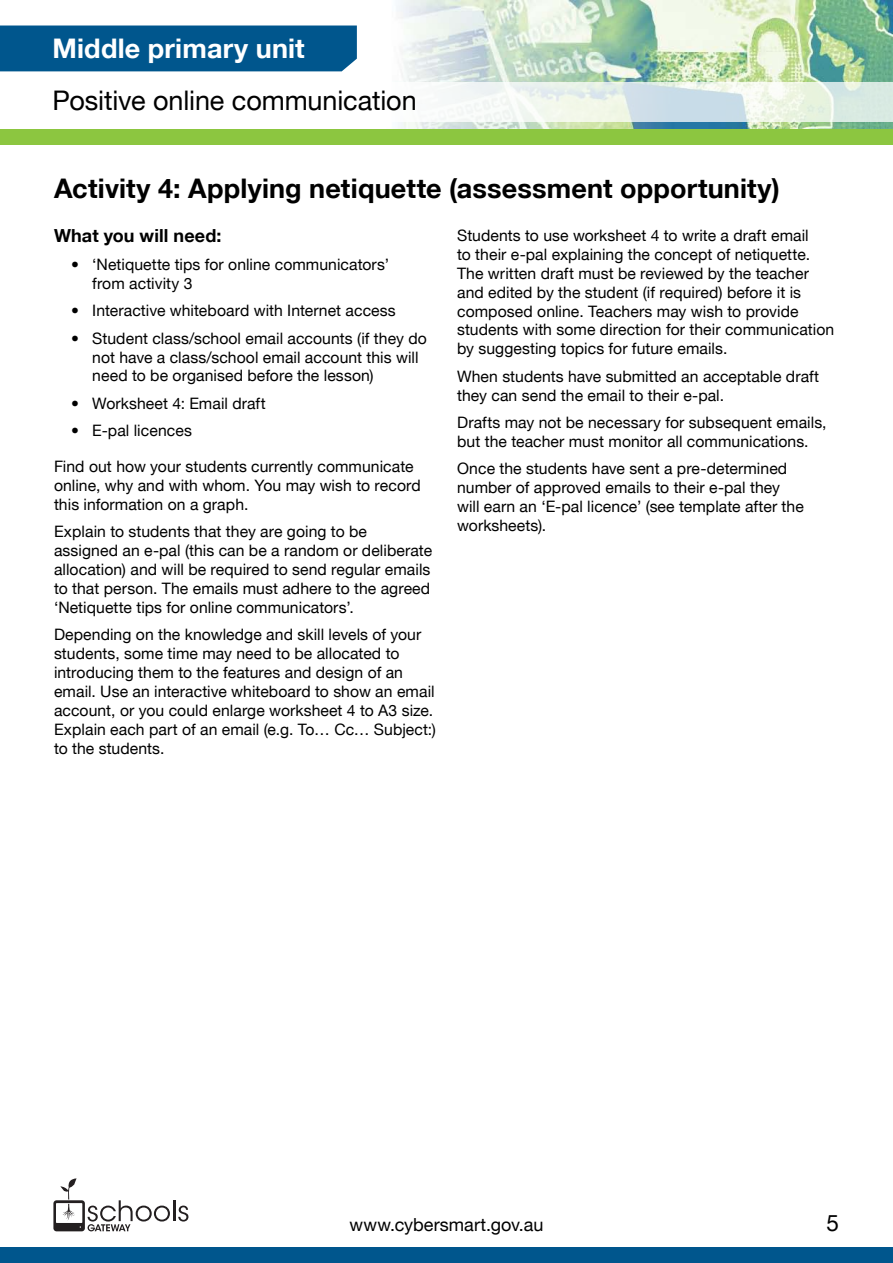
<style>
.page{position:relative;width:893px;height:1263px;background:#fff}
.page>*{position:absolute;margin:0;border:0;box-sizing:border-box;transform-origin:0 0}
.t1{font:700 27px "Helvetica Neue LT";letter-spacing:.005em;color:#000}
.t2{font:27px "Helvetica Neue LT";letter-spacing:-.005em;color:#000}
.t3{font:700 27px "Helvetica Neue LT";letter-spacing:.005em;color:#fff}
.t4{font:22.5px "Helvetica Neue LT";color:#000}
.t5{font:18px "Helvetica Neue LT";color:#000}
.Content_Sub_Heading{font:700 18px "Helvetica Neue LT";letter-spacing:.005em;color:#000}
.Content_Copy{font:15.75px/18.9px "Helvetica Neue LT";letter-spacing:.005em;color:#000}
.Content_Bullet_Point{font:15.75px/18.9px "Helvetica Neue LT";letter-spacing:.005em;color:#000}
</style>
<div class="page">
<img style="left:0;top:0;width:893px;height:129px">
<div style="left:0;top:1248px;width:893px;height:15px;background:#00568d"></div>
<div style="left:0;top:129px;width:893px;height:16px;background:#8cc640"></div>
<svg style="left:0;top:82px;width:893px;height:39px"></svg>
<div style="left:0;top:26px;width:357px;height:45px;background:#00568d"></div>
<svg style="left:53px;top:1178px;width:117px;height:53px"></svg>
<hr style="left:173px;top:1200px;width:2px;height:21px;background:#231f20">
<svg style="left:178px;top:1205px;width:10px;height:16px"></svg>
<h1 class="t3" style="left:53px;top:31px;width:254px">Middle primary unit</h1>
<h1 class="t2" style="left:53px;top:84px;width:366px">Positive online communication</h1>
<p class="t1" style="left:54px;top:172px;width:727px">Activity 4: Applying netiquette (assessment opportunity)</p>
<h2 class="Content_Sub_Heading" style="left:54px;top:225px;width:169px">What you will need:</h2>
<p class="Content_Bullet_Point" style="left:92px;top:255px;width:298px;text-indent:-21px">• ‘Netiquette tips for online communicators’ from activity 3</p>
<p class="Content_Bullet_Point" style="left:71px;top:301px;width:326px">• Interactive whiteboard with Internet access</p>
<p class="Content_Bullet_Point" style="left:92px;top:328px;width:336px;text-indent:-21px">• Student class/school email accounts (if they do not have a class/school email account this will need to be organised before the lesson)</p>
<p class="Content_Bullet_Point" style="left:71px;top:394px;width:196px">• Worksheet 4: Email draft</p>
<p class="Content_Bullet_Point" style="left:71px;top:421px;width:122px">• E-pal licences</p>
<p class="Content_Copy" style="left:54px;top:457px;width:368px">Find out how your students currently communicate online, why and with whom. You may wish to record this information on a graph.</p>
<p class="Content_Copy" style="left:54px;top:522px;width:380px">Explain to students that they are going to be assigned an e-pal (this can be a random or deliberate allocation) and will be required to send regular emails to that person. The emails must adhere to the agreed ‘Netiquette tips for online communicators’.</p>
<p class="Content_Copy" style="left:54px;top:625px;width:383px">Depending on the knowledge and skill levels of your students, some time may need to be allocated to introducing them to the features and design of an email. Use an interactive whiteboard to show an email account, or you could enlarge worksheet 4 to A3 size.<br>Explain each part of an email (e.g. To… Cc… Subject:) to the students.</p>
<p class="Content_Copy" style="left:457px;top:226px;width:379px">Students to use worksheet 4 to write a draft email<br>to their e-pal explaining the concept of netiquette.<br>The written draft must be reviewed by the teacher and edited by the student (if required) before it is composed online. Teachers may wish to provide students with some direction for their communication by suggesting topics for future emails.</p>
<p class="Content_Copy" style="left:457px;top:366px;width:364px">When students have submitted an acceptable draft they can send the email to their e-pal.</p>
<p class="Content_Copy" style="left:457px;top:413px;width:371px">Drafts may not be necessary for subsequent emails, but the teacher must monitor all communications.</p>
<p class="Content_Copy" style="left:457px;top:459px;width:348px">Once the students have sent a pre-determined number of approved emails to their e-pal they will earn an ‘E-pal licence’ (see template after the worksheets).</p>
<p class="t5" style="left:350px;top:1214px;width:195px">www.cybersmart.gov.au</p>
<h2 class="t4" style="left:826px;top:1209px;width:14px">5</h2>
</div>
